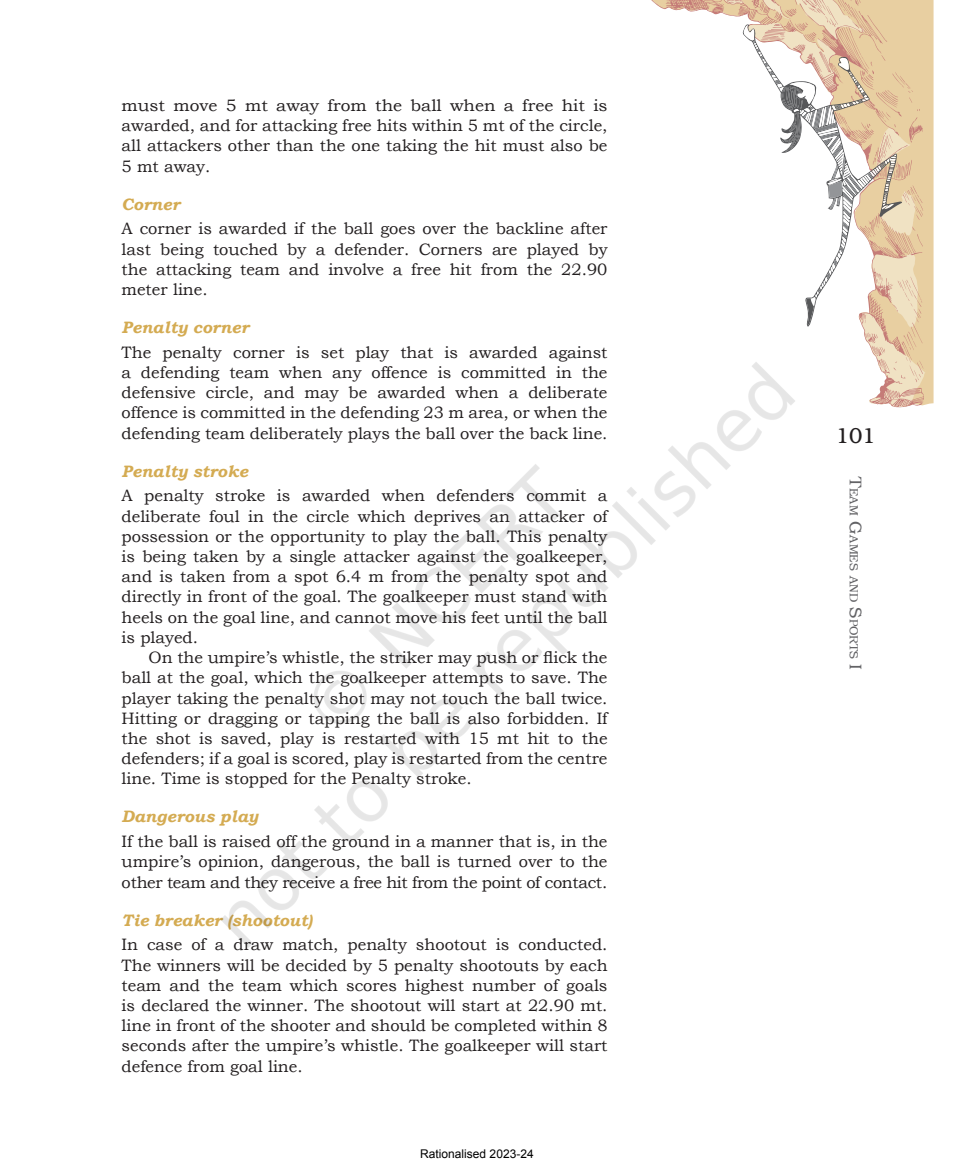
<style>
.page{position:relative;width:954px;height:1169px;background:#fff}
.page>*{position:absolute;margin:0;border:0;box-sizing:border-box;transform-origin:0 0}
.t1{font:21px "Bookman";color:#231f20}
.First_Para_without_I{font:16.5px/20.2px "Bookman Old Style";color:#231f20;text-align:justify}
.Running_Para_with_in{font:16.5px/20.2px "Bookman Old Style";color:#231f20;text-align:justify}
.First_Para_without_I-2{font:16.5px/20.2px "Bookman Old Style";color:#231f20;text-align:justify;scale:1.05 1}
.Heading_3rd{font:italic 700 16.5px "Bookman Old Style";color:#d4ab52}
.t2{font:12px "Arial";color:#000}
.t3{font:11.55px "Bookman";color:#636366}
.s1{font-size:16.5px}
</style>
<div class="page">
<img style="left:651px;top:0;width:280px;height:408px">
<img style="left:221px;top:287px;width:591px;height:661px">
<p class="First_Para_without_I-2" style="left:122px;top:95px;width:464px">must move 5 mt away from the ball when a free hit is awarded, and for attacking free hits within 5 mt of the circle, all attackers other than the one taking the hit must also be 5 mt away.</p>
<p class="Heading_3rd" style="left:122px;top:192px;width:60px">Corner</p>
<p class="First_Para_without_I" style="left:122px;top:219px;width:488px">A corner is awarded if the ball goes over the backline after last being touched by a defender. Corners are played by the attacking team and involve a free hit from the 22.90 meter line.</p>
<p class="Heading_3rd" style="left:122px;top:315px;width:129px">Penalty corner</p>
<p class="First_Para_without_I" style="left:122px;top:342px;width:487px">The penalty corner is set play that is awarded against a defending team when any offence is committed in the defensive circle, and may be awarded when a deliberate offence is committed in the defending 23 m area, or when the defending team deliberately plays the ball over the back line.</p>
<p class="Heading_3rd" style="left:122px;top:458px;width:128px">Penalty stroke</p>
<p class="First_Para_without_I" style="left:122px;top:485px;width:488px">A penalty stroke is awarded when defenders commit a deliberate foul in the circle which deprives an attacker of possession or the opportunity to play the ball. This penalty is being taken by a single attacker against the goalkeeper, and is taken from a spot 6.4 m from the penalty spot and directly in front of the goal. The goalkeeper must stand with heels on the goal line, and cannot move his feet until the ball is played.</p>
<p class="Running_Para_with_in" style="left:122px;top:647px;width:488px;text-indent:27px">On the umpire’s whistle, the striker may push or flick the ball at the goal, which the goalkeeper attempts to save. The player taking the penalty shot may not touch the ball twice.<br>Hitting or dragging or tapping the ball is also forbidden. If the shot is saved, play is restarted with 15 mt hit to the defenders; if a goal is scored, play is restarted from the centre line. Time is stopped for the Penalty stroke.</p>
<p class="Heading_3rd" style="left:122px;top:804px;width:138px">Dangerous play</p>
<p class="First_Para_without_I" style="left:122px;top:831px;width:487px">If the ball is raised off the ground in a manner that is, in the umpire’s opinion, dangerous, the ball is turned over to the other team and they receive a free hit from the point of contact.</p>
<p class="Heading_3rd" style="left:122px;top:907px;width:192px">Tie breaker (shootout)</p>
<p class="First_Para_without_I" style="left:122px;top:934px;width:488px">In case of a draw match, penalty shootout is conducted.<br>The winners will be decided by 5 penalty shootouts by each team and the team which scores highest number of goals is declared the winner. The shootout will start at 22.90 mt. line in front of the shooter and should be completed within 8 seconds after the umpire’s whistle. The goalkeeper will start defence from goal line.</p>
<p class="t2" style="left:420px;top:1145px;width:115px">Rationalised 2023-24</p>
<p class="t1" style="left:836px;top:423px;width:41px">101</p>
<p class="t3" style="left:861px;top:477px;width:194px;rotate:90deg"><span class="s1">T</span>eam <span class="s1">G</span>ames and <span class="s1">S</span>ports <span class="s1">I</span></p>
</div>
